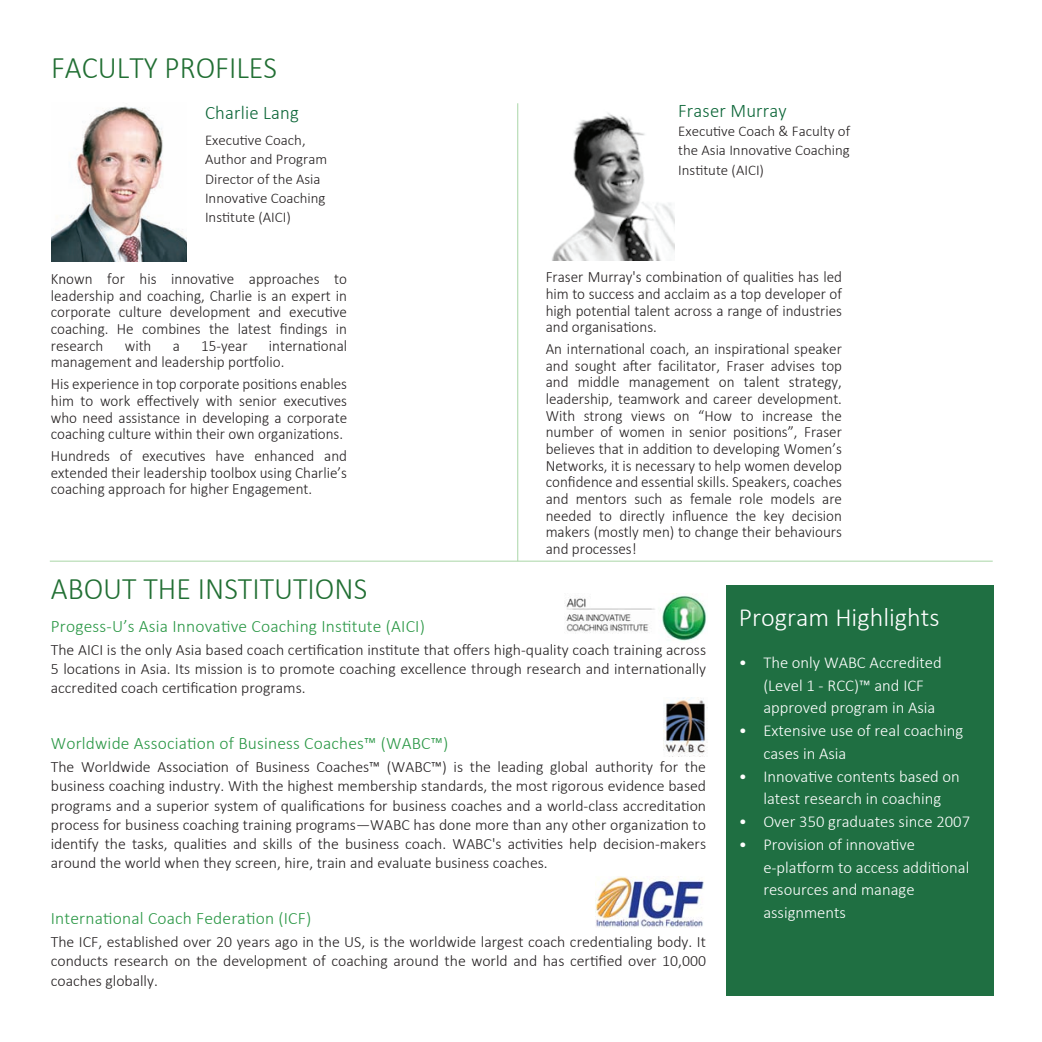
<style>
.page{position:relative;width:1042px;height:1042px;background:#fff}
.page>*{position:absolute;margin:0;border:0;box-sizing:border-box;transform-origin:0 0}
.t1{font:300 31.5px "Calibri";color:#216f33;scale:.95 1}
.t2{font:300 26.25px "Calibri";color:#fff}
.t3{font:300 19.25px "Calibri";letter-spacing:.01em;color:#0c6638}
.t4{font:300 17.5px "Calibri";letter-spacing:.01em;color:#2a9745}
.t5{font:300 16.62px/22.8px "Calibri";color:#fff}
.t6{font:300 15.75px/16.6px "Calibri";color:#231f20;text-align:justify;scale:.96 1}
.t7{font:300 15.75px/19.2px "Calibri";color:#231f20;text-align:justify}
.t8{font:300 14.88px/19.2px "Calibri";color:#231f20}
</style>
<div class="page">
<img style="left:51px;top:106px;width:135px;height:156px">
<div style="left:726px;top:585px;width:268px;height:410px;background:#1f6f42"></div>
<hr style="left:50px;top:561px;width:942px;height:1px;background:#a9d6a7">
<img style="left:664px;top:697px;width:44px;height:60px">
<img style="left:566px;top:594px;width:141px;height:47px">
<img style="left:596px;top:877px;width:108px;height:50px">
<hr style="left:517px;top:103px;width:1px;height:458px;background:#a9d6a7">
<img style="left:552px;top:113px;width:123px;height:147px">
<p class="t1" style="left:51px;top:48px;width:239px">FACULTY PROFILES</p>
<p class="t3" style="left:205px;top:101px;width:95px">Charlie Lang</p>
<p class="t8" style="left:205px;top:130px;width:124px">Executive Coach,<br>Author and Program<br>Director of the Asia<br>Innovative Coaching<br>Institute (AICI)</p>
<p class="t6" style="left:51px;top:270px;width:310px">Known for his innovative approaches to leadership and coaching, Charlie is an expert in corporate culture development and executive coaching. He combines the latest findings in research</p>
<p class="t6" style="left:51px;top:336px;width:310px;text-indent:218px">international management and leadership portfolio.</p>
<p class="t6" style="left:51px;top:375px;width:310px">His experience in top corporate positions enables him to work effectively with senior executives who need assistance in developing a corporate coaching culture within their own organizations.</p>
<p class="t6" style="left:51px;top:447px;width:310px">Hundreds of executives have enhanced and extended their leadership toolbox using Charlie’s coaching approach for higher Engagement.</p>
<p class="t6" style="left:125px;top:336px;width:29px">with</p>
<p class="t6" style="left:173px;top:336px;width:9px">a</p>
<p class="t6" style="left:201px;top:336px;width:50px">15-year</p>
<p class="t3" style="left:678px;top:99px;width:110px">Fraser Murray</p>
<p class="t8" style="left:678px;top:121px;width:173px;text-align:justify">Executive Coach &amp; Faculty of the Asia Innovative Coaching Institute (AICI)</p>
<p class="t6" style="left:546px;top:268px;width:310px">Fraser Murray's combination of qualities has led him to success and acclaim as a top developer of high potential talent across a range of industries and organisations.</p>
<p class="t6" style="left:546px;top:340px;width:310px">An international coach, an inspirational speaker and sought after facilitator, Fraser advises top and middle management on talent strategy, leadership, teamwork and career development.<br>With strong views on “How to increase the number of women in senior positions”, Fraser believes that in addition to developing Women’s Networks, it is necessary to help women develop confidence and essential skills. Speakers, coaches and mentors such as female role models are needed to directly influence the key decision makers (mostly men) to change their behaviours and processes!</p>
<p class="t1" style="left:51px;top:569px;width:334px">ABOUT THE INSTITUTIONS</p>
<p class="t4" style="left:51px;top:615px;width:376px">Progess-U’s Asia Innovative Coaching Institute (AICI)</p>
<p class="t7" style="left:51px;top:639px;width:657px">The AICI is the only Asia based coach certification institute that offers high-quality coach training across 5 locations in Asia. Its mission is to promote coaching excellence through research and internationally accredited coach certification programs.</p>
<p class="t4" style="left:51px;top:732px;width:399px">Worldwide Association of Business Coaches™ (WABC™)</p>
<p class="t7" style="left:51px;top:756px;width:657px">The Worldwide Association of Business Coaches™ (WABC™) is the leading global authority for the business coaching industry. With the highest membership standards, the most rigorous evidence based programs and a superior system of qualifications for business coaches and a world-class accreditation process for business coaching training programs—WABC has done more than any other organization to identify the tasks, qualities and skills of the business coach. WABC's activities help decision-makers around the world when they screen, hire, train and evaluate business coaches.</p>
<p class="t4" style="left:51px;top:907px;width:262px">International Coach Federation (ICF)</p>
<p class="t7" style="left:51px;top:931px;width:657px">The ICF, established over 20 years ago in the US, is the worldwide largest coach credentialing body. It conducts research on the development of coaching around the world and has certified over 10,000 coaches globally.</p>
<p class="t2" style="left:739px;top:601px;width:202px">Program Highlights</p>
<p class="t5" style="left:763px;top:650px;width:180px;text-indent:-25px">• The only WABC Accredited (Level 1 - RCC)™ and ICF approved program in Asia</p>
<p class="t5" style="left:763px;top:718px;width:201px;text-indent:-25px">• Extensive use of real coaching cases in Asia</p>
<p class="t5" style="left:739px;top:764px;width:223px;text-align:center">• Innovative contents based on latest research in coaching</p>
<p class="t5" style="left:739px;top:809px;width:233px">• Over 350 graduates since 2007</p>
<p class="t5" style="left:763px;top:832px;width:208px;text-indent:-25px">• Provision of innovative e-platform to access additional resources and manage assignments</p>
</div>
